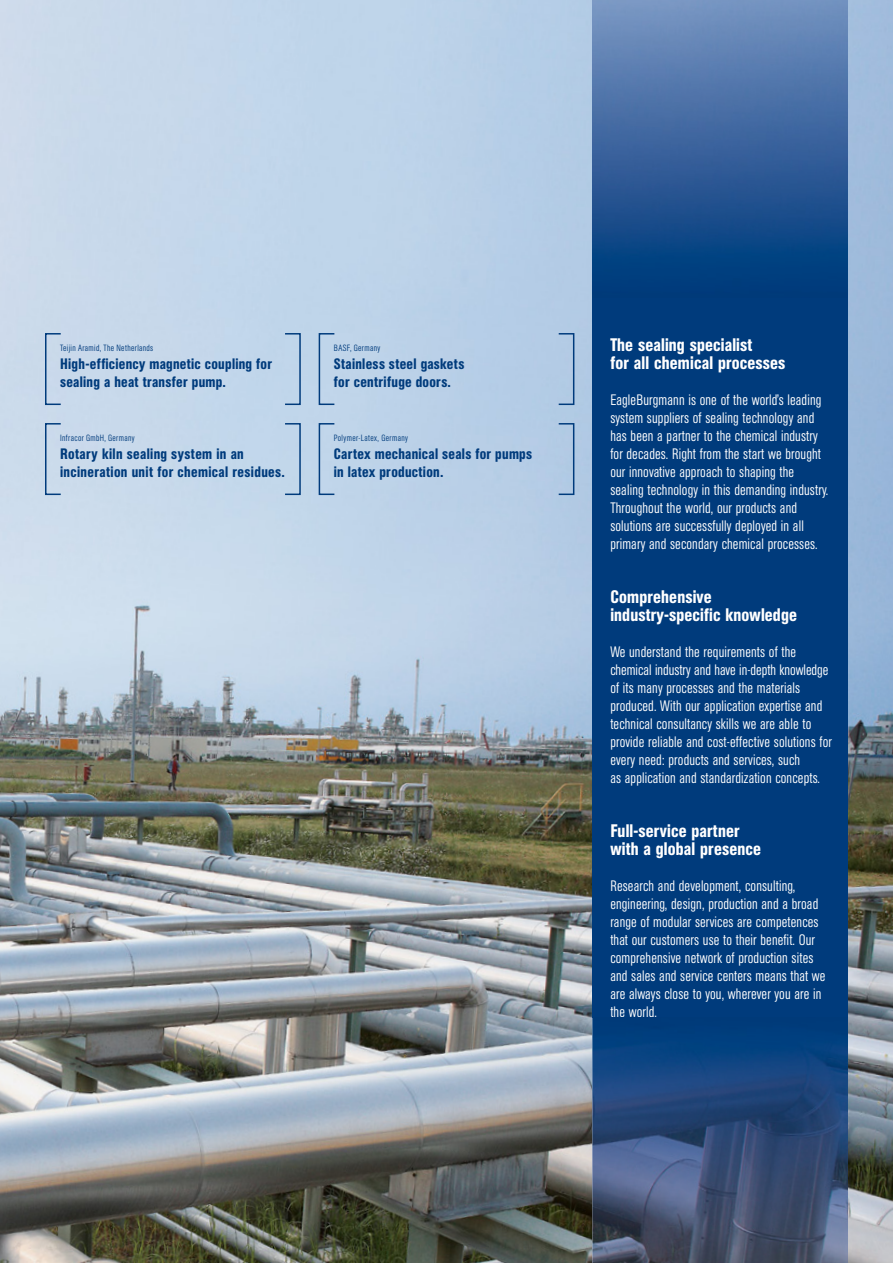
<style>
.page{position:relative;width:893px;height:1263px;background:#fff}
.page>*{position:absolute;margin:0;border:0;box-sizing:border-box;transform-origin:0 0}
.t1{font:500 condensed 18px/18px "AG Book Pro";letter-spacing:.01em;color:#fff}
.t2{font:300 condensed 15px/18px "AG Book Pro";letter-spacing:.01em;color:#fff}
.t3{font:500 condensed 15px/18px "AG Book Pro";letter-spacing:.025em;color:#003b7c}
.t4{font:300 condensed 9px "AG Book Pro";letter-spacing:.035em;color:#003b7c}
</style>
<div class="page">
<img style="left:0;top:0;width:893px;height:1263px">
<div style="left:319px;top:333px;width:16px;height:72px;border:2px solid #003b7c"></div>
<div style="left:558px;top:333px;width:16px;height:72px;border:2px solid #003b7c"></div>
<div style="left:45px;top:333px;width:16px;height:72px;border:2px solid #003b7c"></div>
<div style="left:284px;top:333px;width:17px;height:72px;border:2px solid #003b7c"></div>
<div style="left:45px;top:423px;width:16px;height:72px;border:2px solid #003b7c"></div>
<div style="left:284px;top:423px;width:17px;height:72px;border:2px solid #003b7c"></div>
<div style="left:319px;top:423px;width:16px;height:72px;border:2px solid #003b7c"></div>
<div style="left:558px;top:423px;width:16px;height:72px;border:2px solid #003b7c"></div>
<div style="left:592px;top:297px;width:256px;height:720px;background:#003b7c"></div>
<img style="left:592px;top:1017px;width:256px;height:246px">
<img style="left:610px;top:1017px;width:46px;height:1px">
<img style="left:592px;top:0;width:256px;height:297px">
<p class="t4" style="left:60px;top:342px;width:95px">Teijin Aramid, The Netherlands</p>
<p class="t3" style="left:60px;top:355px;width:214px">High-efficiency magnetic coupling for sealing a heat transfer pump.</p>
<p class="t4" style="left:60px;top:432px;width:76px">Infracor GmbH, Germany</p>
<p class="t3" style="left:60px;top:445px;width:226px">Rotary kiln sealing system in an incineration unit for chemical residues.</p>
<p class="t4" style="left:334px;top:342px;width:48px">BASF, Germany</p>
<p class="t3" style="left:334px;top:355px;width:132px">Stainless steel gaskets for centrifuge doors.</p>
<p class="t4" style="left:334px;top:432px;width:76px">Polymer-Latex, Germany</p>
<p class="t3" style="left:334px;top:445px;width:200px">Cartex mechanical seals for pumps in latex production.</p>
<p class="t1" style="left:610px;top:336px;width:177px">The sealing specialist<br>for all chemical processes</p>
<p class="t2" style="left:610px;top:391px;width:220px">EagleBurgmann is one of the world’s leading system suppliers of sealing technology and has been a partner to the chemical industry for decades. Right from the start we brought our innovative approach to shaping the sealing technology in this demanding industry.<br>Throughout the world, our products and solutions are successfully deployed in all primary and secondary chemical processes.</p>
<p class="t1" style="left:610px;top:588px;width:188px">Comprehensive industry-specific knowledge</p>
<p class="t2" style="left:610px;top:643px;width:223px">We understand the requirements of the chemical industry and have in-depth knowledge of its many processes and the materials produced. With our application expertise and technical consultancy skills we are able to provide reliable and cost-effective solutions for every need: products and services, such<br>as application and standardization concepts.</p>
<p class="t1" style="left:610px;top:822px;width:152px">Full-service partner with a global presence</p>
<p class="t2" style="left:610px;top:877px;width:217px">Research and development, consulting, engineering, design, production and a broad range of modular services are competences that our customers use to their benefit. Our comprehensive network of production sites and sales and service centers means that we are always close to you, wherever you are in the world.</p>
</div>
